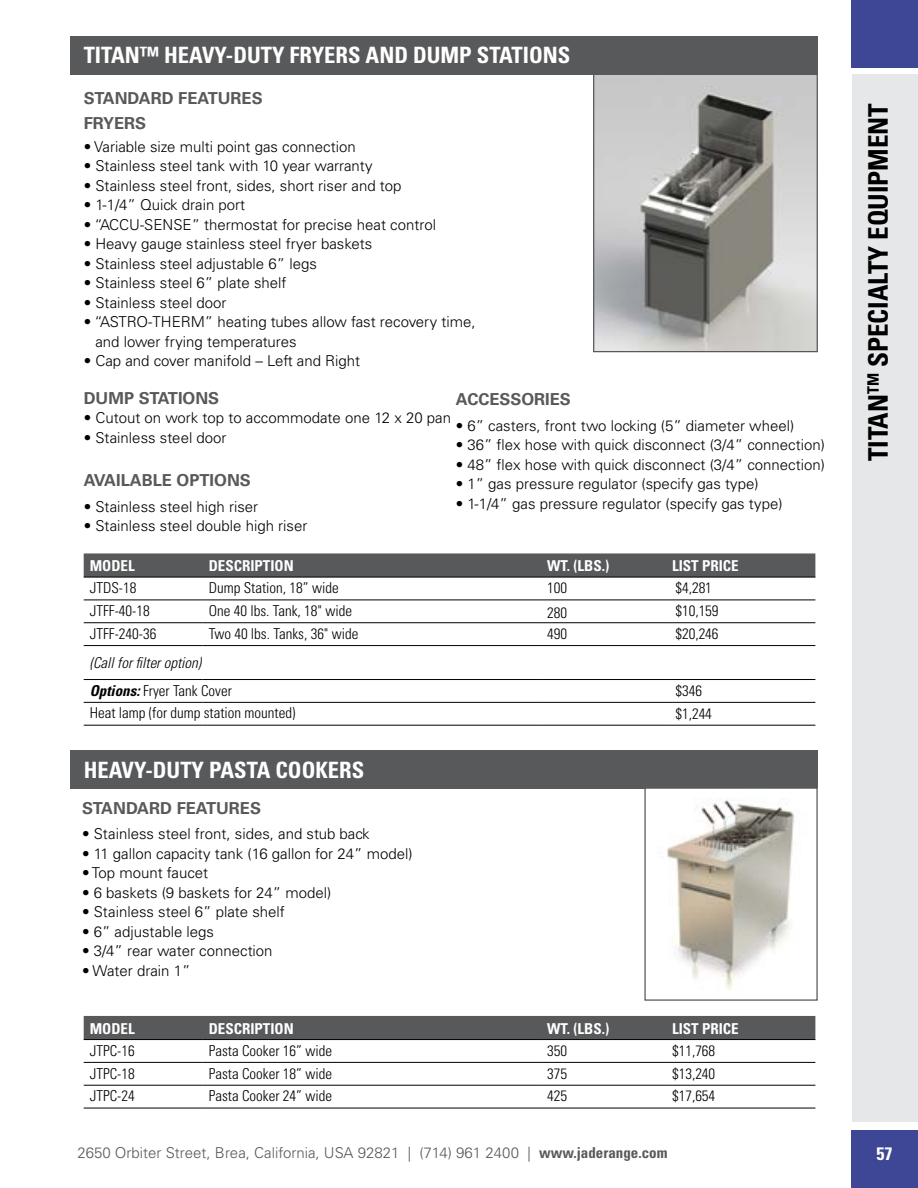
<style>
.page{position:relative;width:918px;height:1188px;background:#fff}
.page>*{position:absolute;margin:0;border:0;box-sizing:border-box;transform-origin:0 0}
.t1{font:700 condensed 27px "Univers";color:#000}
.t2{font:700 condensed 22.5px "Univers";color:#fff}
.t3{font:700 condensed 18px "Univers";color:#fff}
.t4{font:700 16.5px/25.5px "Univers";color:#58595b}
.t5{font:300 15px/19.5px "Univers";color:#000}
.t6{font:300 condensed 15px "Univers";color:#000}
.t7{font:300 15px "Univers";color:#58595b}
.t8{font:700 condensed 15px "Univers";color:#fff}
.t9{font:italic 300 condensed 15px/27.2px "Univers";color:#000}
.s1{font-weight:700}
.s2{font-style:normal}
.s3{font-weight:700;font-stretch:condensed}
</style>
<div class="page">
<div style="left:852px;top:75px;width:66px;height:1047px;background:#e6e7e8"></div>
<div style="left:851px;top:0;width:67px;height:68px;background:#3e4796"></div>
<div style="left:851px;top:1130px;width:67px;height:58px;background:#3e4796"></div>
<img style="left:595px;top:76px;width:221px;height:274px">
<div style="left:593px;top:74px;width:225px;height:278px;border:1px solid #58595b"></div>
<div style="left:70px;top:36px;width:748px;height:39px;background:#58595b"></div>
<div style="left:70px;top:750px;width:748px;height:39px;background:#58595b"></div>
<svg style="left:84px;top:553px;width:731px;height:24px;background:#595a5c"></svg>
<hr style="left:84px;top:577px;width:119px;height:1px;background:#000">
<hr style="left:203px;top:577px;width:338px;height:1px;background:#000">
<hr style="left:541px;top:577px;width:125px;height:1px;background:#000">
<hr style="left:666px;top:577px;width:149px;height:1px;background:#000">
<hr style="left:84px;top:600px;width:119px;height:1px;background:#000">
<hr style="left:203px;top:600px;width:338px;height:1px;background:#000">
<hr style="left:541px;top:600px;width:125px;height:1px;background:#000">
<hr style="left:666px;top:600px;width:149px;height:1px;background:#000">
<hr style="left:84px;top:622px;width:119px;height:1px;background:#000">
<hr style="left:203px;top:622px;width:338px;height:1px;background:#000">
<hr style="left:541px;top:622px;width:125px;height:1px;background:#000">
<hr style="left:666px;top:622px;width:149px;height:1px;background:#000">
<hr style="left:84px;top:645px;width:119px;height:1px;background:#000">
<hr style="left:203px;top:645px;width:338px;height:1px;background:#000">
<hr style="left:541px;top:645px;width:125px;height:1px;background:#000">
<hr style="left:666px;top:645px;width:149px;height:1px;background:#000">
<hr style="left:84px;top:679px;width:119px;height:1px;background:#000">
<hr style="left:203px;top:679px;width:338px;height:1px;background:#000">
<hr style="left:541px;top:679px;width:125px;height:1px;background:#000">
<hr style="left:666px;top:679px;width:149px;height:1px;background:#000">
<hr style="left:84px;top:702px;width:119px;height:1px;background:#000">
<hr style="left:203px;top:702px;width:338px;height:1px;background:#000">
<hr style="left:541px;top:702px;width:125px;height:1px;background:#000">
<hr style="left:666px;top:702px;width:149px;height:1px;background:#000">
<hr style="left:84px;top:725px;width:119px;height:1px;background:#000">
<hr style="left:203px;top:725px;width:338px;height:1px;background:#000">
<hr style="left:541px;top:725px;width:125px;height:1px;background:#000">
<hr style="left:666px;top:725px;width:149px;height:1px;background:#000">
<div style="left:84px;top:1016px;width:731px;height:23px;background:#58595b"></div>
<hr style="left:84px;top:1039px;width:119px;height:1px;background:#000">
<hr style="left:203px;top:1039px;width:338px;height:1px;background:#000">
<hr style="left:541px;top:1039px;width:125px;height:1px;background:#000">
<hr style="left:666px;top:1039px;width:149px;height:1px;background:#000">
<hr style="left:84px;top:1062px;width:119px;height:1px;background:#000">
<hr style="left:203px;top:1062px;width:338px;height:1px;background:#000">
<hr style="left:541px;top:1062px;width:125px;height:1px;background:#000">
<hr style="left:666px;top:1062px;width:149px;height:1px;background:#000">
<hr style="left:84px;top:1085px;width:119px;height:1px;background:#000">
<hr style="left:203px;top:1085px;width:338px;height:1px;background:#000">
<hr style="left:541px;top:1085px;width:125px;height:1px;background:#000">
<hr style="left:666px;top:1085px;width:149px;height:1px;background:#000">
<hr style="left:84px;top:1108px;width:119px;height:1px;background:#000">
<hr style="left:203px;top:1108px;width:338px;height:1px;background:#000">
<hr style="left:541px;top:1108px;width:125px;height:1px;background:#000">
<hr style="left:666px;top:1108px;width:149px;height:1px;background:#000">
<img style="left:662px;top:800px;width:133px;height:190px">
<div style="left:644px;top:787px;width:174px;height:214px;border:1px solid #58595b"></div>
<h2 class="t2" style="left:84px;top:41px;width:488px">TITAN™ HEAVY-DUTY FRYERS AND DUMP STATIONS</h2>
<p class="t4" style="left:84px;top:85px;width:180px">STANDARD FEATURES<br>FRYERS</p>
<p class="t5" style="left:84px;top:137px;width:273px">• Variable size multi point gas connection</p>
<p class="t5" style="left:84px;top:156px;width:291px">• Stainless steel tank with 10 year warranty</p>
<p class="t5" style="left:84px;top:176px;width:319px">• Stainless steel front, sides, short riser and top</p>
<p class="t5" style="left:84px;top:195px;width:163px">• 1-1/4” Quick drain port</p>
<p class="t5" style="left:84px;top:215px;width:354px">• “ACCU-SENSE” thermostat for precise heat control</p>
<p class="t5" style="left:84px;top:234px;width:290px">• Heavy gauge stainless steel fryer baskets</p>
<p class="t5" style="left:84px;top:254px;width:235px">• Stainless steel adjustable 6” legs</p>
<p class="t5" style="left:84px;top:273px;width:204px">• Stainless steel 6” plate shelf</p>
<p class="t5" style="left:84px;top:293px;width:144px">• Stainless steel door</p>
<p class="t5" style="left:95px;top:312px;width:382px;text-indent:-12px">• “ASTRO-THERM” heating tubes allow fast recovery time, and lower frying temperatures</p>
<p class="t5" style="left:84px;top:351px;width:278px">• Cap and cover manifold – Left and Right</p>
<p class="t4" style="left:84px;top:385px;width:137px">DUMP STATIONS</p>
<p class="t5" style="left:84px;top:408px;width:369px">• Cutout on work top to accommodate one 12 x 20 pan</p>
<p class="t5" style="left:84px;top:428px;width:144px">• Stainless steel door</p>
<p class="t4" style="left:456px;top:387px;width:117px">ACCESSORIES</p>
<p class="t5" style="left:456px;top:415px;width:340px">• 6” casters, front two locking (5” diameter wheel)</p>
<p class="t5" style="left:456px;top:435px;width:371px">• 36” flex hose with quick disconnect (3/4” connection)</p>
<p class="t5" style="left:456px;top:454px;width:371px">• 48” flex hose with quick disconnect (3/4” connection)</p>
<p class="t5" style="left:456px;top:474px;width:304px">• 1” gas pressure regulator (specify gas type)</p>
<p class="t5" style="left:456px;top:493px;width:328px">• 1-1/4” gas pressure regulator (specify gas type)</p>
<p class="t4" style="left:84px;top:468px;width:169px">AVAILABLE OPTIONS</p>
<p class="t5" style="left:84px;top:496px;width:176px">• Stainless steel high riser</p>
<p class="t5" style="left:84px;top:516px;width:225px">• Stainless steel double high riser</p>
<p class="t8" style="left:90px;top:557px;width:46px">MODEL</p>
<p class="t8" style="left:209px;top:557px;width:87px">DESCRIPTION</p>
<p class="t8" style="left:547px;top:557px;width:64px">WT. (LBS.)</p>
<p class="t8" style="left:672px;top:557px;width:68px">LIST PRICE</p>
<p class="t6" style="left:90px;top:579px;width:48px">JTDS-18</p>
<p class="t6" style="left:209px;top:579px;width:131px">Dump Station, 18” wide</p>
<p class="t6" style="left:547px;top:579px;width:21px">100</p>
<p class="t6" style="left:675px;top:579px;width:38px">$4,281</p>
<p class="t6" style="left:90px;top:602px;width:61px">JTFF-40-18</p>
<p class="t6" style="left:209px;top:602px;width:145px">One 40 lbs. Tank, 18" wide</p>
<p class="t6" style="left:547px;top:604px;width:21px">280</p>
<p class="t6" style="left:675px;top:602px;width:45px">$10,159</p>
<p class="t6" style="left:90px;top:624px;width:68px">JTFF-240-36</p>
<p class="t6" style="left:209px;top:624px;width:151px">Two 40 lbs. Tanks, 36" wide</p>
<p class="t6" style="left:547px;top:624px;width:21px">490</p>
<p class="t6" style="left:675px;top:625px;width:45px">$20,246</p>
<p class="t9" style="left:90px;top:650px;width:144px">(Call for filter option)<br><span class="s1">Options:</span> <span class="s2">Fryer Tank Cover</span></p>
<p class="t6" style="left:675px;top:681px;width:28px">$346</p>
<p class="t6" style="left:90px;top:704px;width:207px">Heat lamp (for dump station mounted)</p>
<p class="t6" style="left:675px;top:704px;width:38px">$1,244</p>
<h2 class="t2" style="left:84px;top:756px;width:282px">HEAVY-DUTY PASTA COOKERS</h2>
<p class="t4" style="left:82px;top:795px;width:180px">STANDARD FEATURES</p>
<p class="t5" style="left:82px;top:824px;width:289px">• Stainless steel front, sides, and stub back</p>
<p class="t5" style="left:82px;top:844px;width:332px">• 11 gallon capacity tank (16 gallon for 24” model)</p>
<p class="t5" style="left:82px;top:863px;width:128px">• Top mount faucet</p>
<p class="t5" style="left:82px;top:883px;width:251px">• 6 baskets (9 baskets for 24” model)</p>
<p class="t5" style="left:82px;top:902px;width:204px">• Stainless steel 6” plate shelf</p>
<p class="t5" style="left:82px;top:922px;width:134px">• 6” adjustable legs</p>
<p class="t5" style="left:82px;top:941px;width:192px">• 3/4” rear water connection</p>
<p class="t5" style="left:82px;top:961px;width:110px">• Water drain 1”</p>
<p class="t8" style="left:90px;top:1019px;width:46px">MODEL</p>
<p class="t8" style="left:209px;top:1019px;width:87px">DESCRIPTION</p>
<p class="t8" style="left:547px;top:1019px;width:64px">WT. (LBS.)</p>
<p class="t8" style="left:672px;top:1019px;width:68px">LIST PRICE</p>
<p class="t6" style="left:90px;top:1041px;width:46px">JTPC-16</p>
<p class="t6" style="left:209px;top:1041px;width:125px">Pasta Cooker 16” wide</p>
<p class="t6" style="left:547px;top:1041px;width:21px">350</p>
<p class="t6" style="left:672px;top:1041px;width:45px">$11,768</p>
<p class="t6" style="left:90px;top:1064px;width:46px">JTPC-18</p>
<p class="t6" style="left:209px;top:1064px;width:125px">Pasta Cooker 18” wide</p>
<p class="t6" style="left:547px;top:1064px;width:21px">375</p>
<p class="t6" style="left:672px;top:1064px;width:45px">$13,240</p>
<p class="t6" style="left:90px;top:1087px;width:46px">JTPC-24</p>
<p class="t6" style="left:209px;top:1087px;width:125px">Pasta Cooker 24” wide</p>
<p class="t6" style="left:547px;top:1087px;width:21px">425</p>
<p class="t6" style="left:672px;top:1087px;width:45px">$17,654</p>
<h1 class="t1" style="left:862px;top:461px;width:360px;rotate:-90deg">TITAN<sup>TM</sup> SPECIALTY EQUIPMENT</h1>
<p class="t7" style="left:77px;top:1144px;width:592px">2650 Orbiter Street, Brea, California, USA 92821 | (714) 961 2400 | <span class="s3">www.jaderange.com</span></p>
<p class="t3" style="left:877px;top:1142px;width:17px">57</p>
</div>
